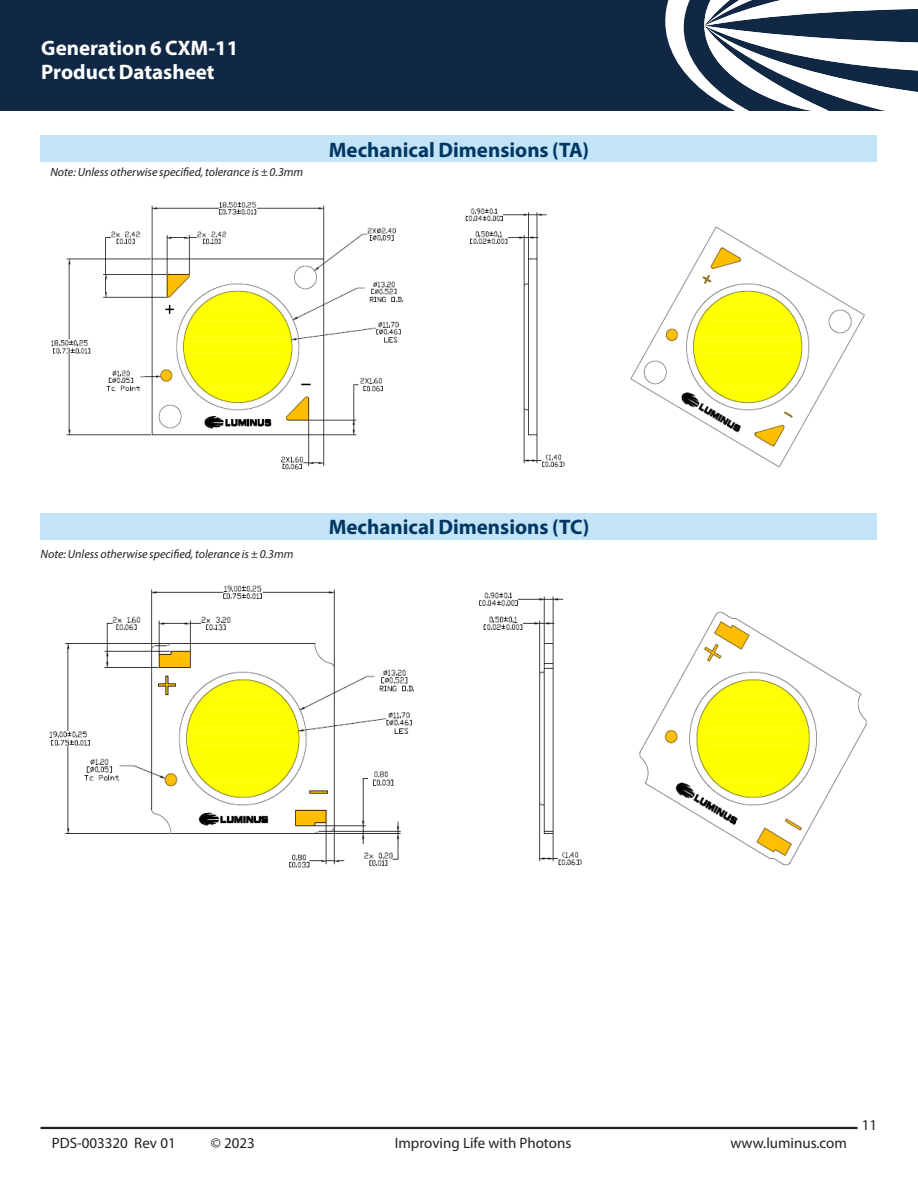
<style>
.page{position:relative;width:918px;height:1188px;background:#fff}
.page>*{position:absolute;margin:0;border:0;box-sizing:border-box;transform-origin:0 0}
.t1{font:700 21px "Myriad Pro";color:#003863}
.DS_Title_2ndLine{font:700 21px "Myriad Pro";color:#fff}
.DS_Bottom_Folio{font:15px "Myriad Pro";color:#231f20}
.t2{font:italic 12px "Myriad Pro";color:#231f20}
</style>
<div class="page">
<hr style="left:40px;top:1127px;width:818px;height:2px;background:#231f20">
<div style="left:0;top:0;width:918px;height:110px;background:#112845"></div>
<svg style="left:665px;top:0;width:253px;height:110px"></svg>
<img style="left:51px;top:201px;width:814px;height:269px">
<img style="left:49px;top:585px;width:819px;height:283px">
<div style="left:40px;top:135px;width:838px;height:27px;background:#c3e3f6"></div>
<div style="left:40px;top:513px;width:838px;height:27px;background:#c3e3f6"></div>
<p class="DS_Title_2ndLine" style="left:41px;top:35px;width:199px">Generation 6 CXM-11</p>
<p class="DS_Title_2ndLine" style="left:41px;top:59px;width:175px">Product Datasheet</p>
<p class="t2" style="left:50px;top:165px;width:254px">Note: Unless otherwise specified, tolerance is ± 0.3mm</p>
<p class="t1" style="left:329px;top:136px;width:262px">Mechanical Dimensions (TA)</p>
<p class="t2" style="left:40px;top:546px;width:254px">Note: Unless otherwise specified, tolerance is ± 0.3mm</p>
<p class="t1" style="left:329px;top:514px;width:262px">Mechanical Dimensions (TC)</p>
<p class="DS_Bottom_Folio" style="left:52px;top:1134px;width:126px">PDS-003320 Rev 01</p>
<p class="DS_Bottom_Folio" style="left:211px;top:1134px;width:46px">© 2023</p>
<p class="DS_Bottom_Folio" style="left:395px;top:1134px;width:178px">Improving Life with Photons</p>
<p class="DS_Bottom_Folio" style="left:730px;top:1134px;width:118px">www.luminus.com</p>
<p class="DS_Bottom_Folio" style="left:862px;top:1116px;width:17px">11</p>
</div>
